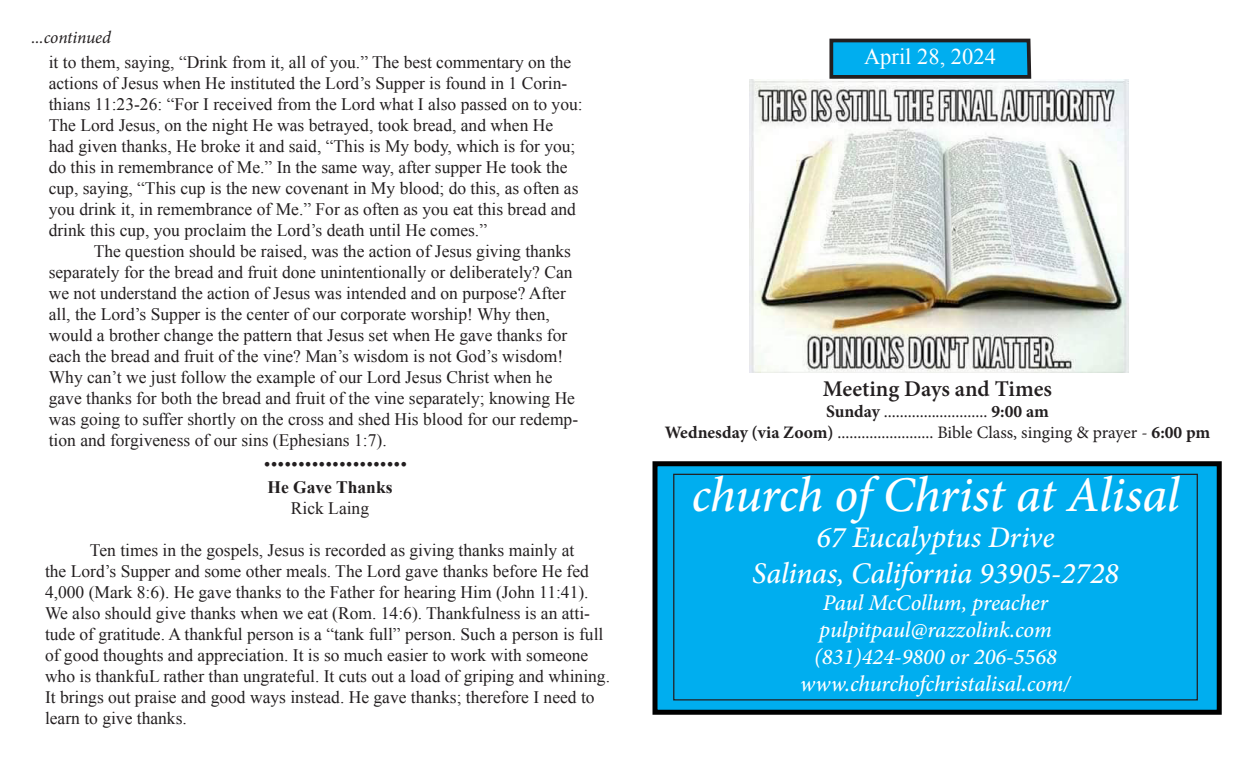
<style>
.page{position:relative;width:1260px;height:765px;background:#fff}
.page>*{position:absolute;margin:0;border:0;box-sizing:border-box;transform-origin:0 0}
.t1{font:italic 500 50px "Minion Pro";letter-spacing:-.01em;color:#fff}
.t2{font:italic 500 30px "Minion Pro";letter-spacing:-.005em;color:#fff}
.t3{font:italic 500 22.5px "Minion Pro";letter-spacing:-.01em;color:#fff}
.t4{font:600 22.5px "Minion Pro";color:#231f20}
.t5{font:22.5px "Times New Roman";color:#fff}
.t6{font:17.5px/21px "Times New Roman";color:#231f20}
.t7{font:17.5px "Minion Pro";letter-spacing:-.005em;color:#231f20}
.t8{font:italic 17.5px "Minion Pro";letter-spacing:-.01em;color:#231f20}
.t9{font:700 17.5px "Times New Roman";color:#231f20}
.s1{font-weight:700}
</style>
<div class="page">
<div style="left:652px;top:461px;width:570px;height:254px;background:#00aeef;border:5px solid #000"></div>
<div style="left:673px;top:474px;width:525px;height:227px;border:1px solid #231f20"></div>
<img style="left:750px;top:80px;width:379px;height:293px">
<svg style="left:828px;top:38px;width:205px;height:43px;background:#1c98c6"></svg>
<p class="t8" style="left:31px;top:25px;width:81px">...continued</p>
<p class="t6" style="left:49px;top:52px;width:535px">it to them, saying, “Drink from it, all of you.” The best commentary on the actions of Jesus when He instituted the Lord’s Supper is found in 1 Corin&shy;thians 11:23-26: “For I received from the Lord what I also passed on to you:<br>The Lord Jesus, on the night He was betrayed, took bread, and when He had given thanks, He broke it and said, “This is My body, which is for you; do this in remembrance of Me.” In the same way, after supper He took the cup, saying, “This cup is the new covenant in My blood; do this, as often as you drink it, in remembrance of Me.” For as often as you eat this bread and drink this cup, you proclaim the Lord’s death until He comes.”</p>
<p class="t6" style="left:49px;top:241px;width:531px;text-indent:45px">The question should be raised, was the action of Jesus giving thanks separately for the bread and fruit done unintentionally or deliberately? Can we not understand the action of Jesus was intended and on purpose? After all, the Lord’s Supper is the center of our corporate worship! Why then, would a brother change the pattern that Jesus set when He gave thanks for each the bread and fruit of the vine? Man’s wisdom is not God’s wisdom!<br>Why can’t we just follow the example of our Lord Jesus Christ when he gave thanks for both the bread and fruit of the vine separately; knowing He was going to suffer shortly on the cross and shed His blood for our redemp&shy;tion and forgiveness of our sins (Ephesians 1:7).</p>
<p class="t7" style="left:264px;top:451px;width:145px">•••••••••••••••••••••</p>
<p class="t9" style="left:267px;top:475px;width:127px">He Gave Thanks</p>
<p class="t6" style="left:291px;top:497px;width:80px">Rick Laing</p>
<p class="t6" style="left:45px;top:539px;width:567px;text-indent:45px">Ten times in the gospels, Jesus is recorded as giving thanks mainly at<br>the Lord’s Supper and some other meals. The Lord gave thanks before He fed 4,000 (Mark 8:6). He gave thanks to the Father for hearing Him (John 11:41).<br>We also should give thanks when we eat (Rom. 14:6). Thankfulness is an atti&shy;tude of gratitude. A thankful person is a “tank full” person. Such a person is full of good thoughts and appreciation. It is so much easier to work with someone who is thankfuL rather than ungrateful. It cuts out a load of griping and whining.<br>It brings out praise and good ways instead. He gave thanks; therefore I need to learn to give thanks.</p>
<p class="t5" style="left:864px;top:42px;width:133px">April 28, 2024</p>
<p class="t4" style="left:823px;top:373px;width:231px">Meeting Days and Times</p>
<p class="t7" style="left:826px;top:400px;width:224px"><span class="s1">Sunday</span> .......................... <span class="s1">9:00 am</span></p>
<p class="t7" style="left:665px;top:421px;width:547px"><span class="s1">Wednesday (via Zoom)</span> ........................ Bible Class, singing &amp; prayer - <span class="s1">6:00 pm</span></p>
<p class="t1" style="left:692px;top:461px;width:490px">church of Christ at Alisal</p>
<p class="t2" style="left:817px;top:517px;width:239px">67 Eucalyptus Drive</p>
<p class="t2" style="left:752px;top:553px;width:368px">Salinas, California 93905-2728</p>
<p class="t3" style="left:823px;top:588px;width:227px">Paul McCollum, preacher</p>
<p class="t3" style="left:819px;top:615px;width:234px">pulpitpaul@razzolink.com</p>
<p class="t3" style="left:814px;top:642px;width:244px">(831)424-9800 or 206-5568</p>
<p class="t3" style="left:800px;top:669px;width:272px">www.churchofchristalisal.com/</p>
</div>
